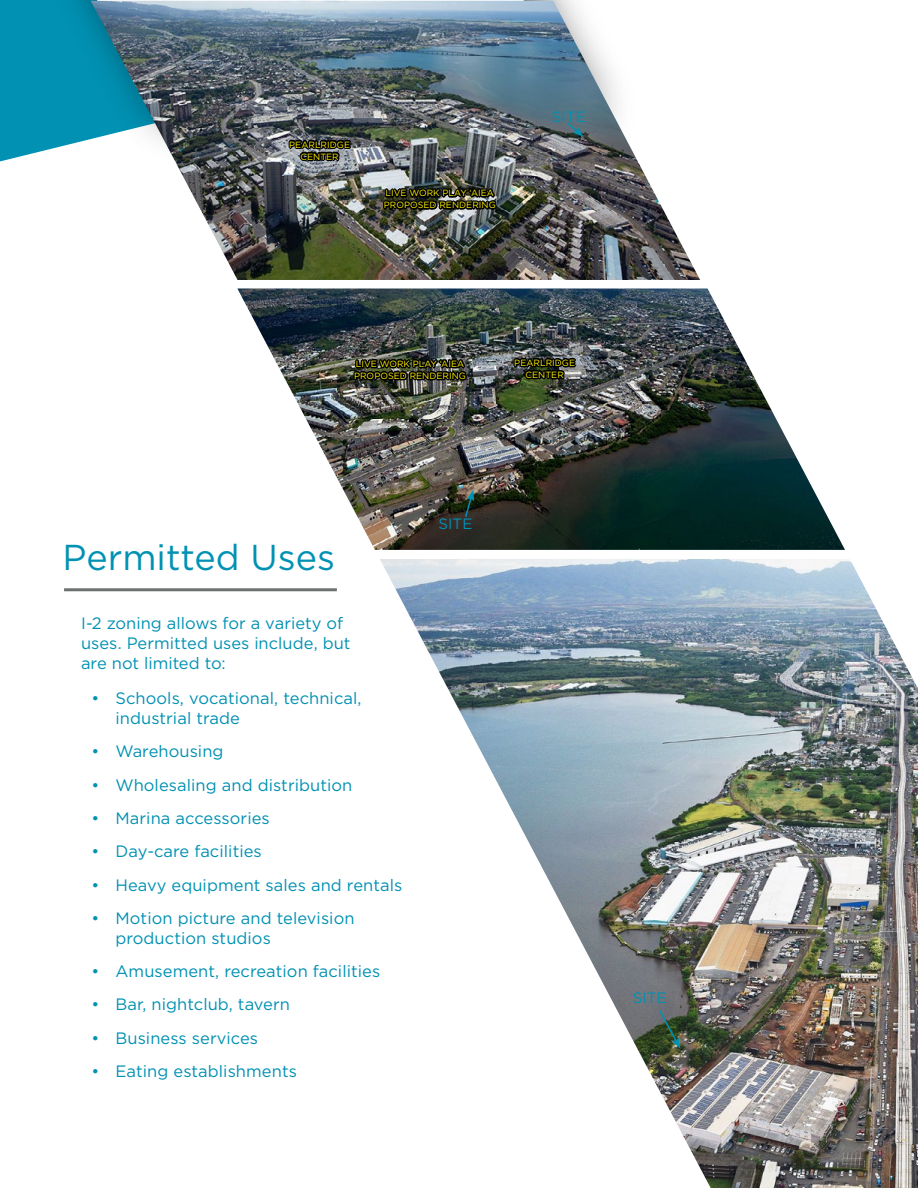
<style>
.page{position:relative;width:918px;height:1188px;background:#fff}
.page>*{position:absolute;margin:0;border:0;box-sizing:border-box;transform-origin:0 0}
.t1{font:36px "Gotham";color:#0091b3}
.t2{font:16.5px/19.8px "Gotham";letter-spacing:.005em;color:#0091b3}
.t3{font:15px "Gotham";letter-spacing:.005em;color:#0091b3}
.t4{font:15px "Gotham";color:#6f7171}
.t5{font:9px/12px "Gotham";letter-spacing:.005em;color:#fff200}
</style>
<div class="page">
<div style="left:0;top:0;width:11px;height:161px;background:#0091b3"></div>
<div style="left:11px;top:0;width:628px;height:165px;background:#000;opacity:.75"></div>
<img style="left:380px;top:559px;width:538px;height:629px">
<img style="left:237px;top:289px;width:608px;height:261px">
<img style="left:91px;top:1px;width:609px;height:279px">
<svg style="left:464px;top:490px;width:10px;height:29px"></svg>
<svg style="left:658px;top:1009px;width:22px;height:40px"></svg>
<svg style="left:566px;top:122px;width:17px;height:15px"></svg>
<svg style="left:352px;top:353px;width:117px;height:33px;background:#30322d"></svg>
<img style="left:382px;top:182px;width:117px;height:34px">
<svg style="left:512px;top:353px;width:66px;height:32px;background:#353934"></svg>
<svg style="left:287px;top:135px;width:66px;height:32px;background:#55585c"></svg>
<hr style="left:64px;top:588px;width:273px;height:3px;background:#6f7171">
<p class="t5" style="left:289px;top:138px;width:62px;text-align:center">PEARLRIDGE<br>CENTER</p>
<p class="t5" style="left:384px;top:187px;width:113px">LIVE WORK PLAY ‘AIEA<br>PROPOSED RENDERING</p>
<p class="t3" style="left:552px;top:108px;width:35px">SITE</p>
<p class="t5" style="left:354px;top:358px;width:113px">LIVE WORK PLAY ‘AIEA<br>PROPOSED RENDERING</p>
<p class="t5" style="left:514px;top:357px;width:62px;text-align:center">PEARLRIDGE<br>CENTER</p>
<h1 class="t1" style="left:63px;top:536px;width:274px">Permitted Uses</h1>
<p class="t2" style="left:81px;top:613px;width:271px">I-2 zoning allows for a variety of uses. Permitted uses include, but are not limited to:</p>
<p class="t2" style="left:116px;top:688px;width:248px;text-indent:-24px">• Schools, vocational, technical, industrial trade</p>
<p class="t2" style="left:92px;top:742px;width:134px">• Warehousing</p>
<p class="t2" style="left:92px;top:775px;width:262px">• Wholesaling and distribution</p>
<p class="t2" style="left:92px;top:808px;width:180px">• Marina accessories</p>
<p class="t2" style="left:92px;top:841px;width:172px">• Day-care facilities</p>
<p class="t2" style="left:92px;top:875px;width:312px">• Heavy equipment sales and rentals</p>
<p class="t2" style="left:116px;top:908px;width:241px;text-indent:-24px">• Motion picture and television production studios</p>
<p class="t2" style="left:92px;top:961px;width:290px">• Amusement, recreation facilities</p>
<p class="t2" style="left:92px;top:994px;width:200px">• Bar, nightclub, tavern</p>
<p class="t2" style="left:92px;top:1028px;width:168px">• Business services</p>
<p class="t2" style="left:92px;top:1061px;width:207px">• Eating establishments</p>
<p class="t3" style="left:439px;top:515px;width:35px">SITE</p>
<p class="t3" style="left:633px;top:988px;width:35px">SITE</p>
<p class="t4" style="left:828px;top:1141px;width:11px">3</p>
</div>
